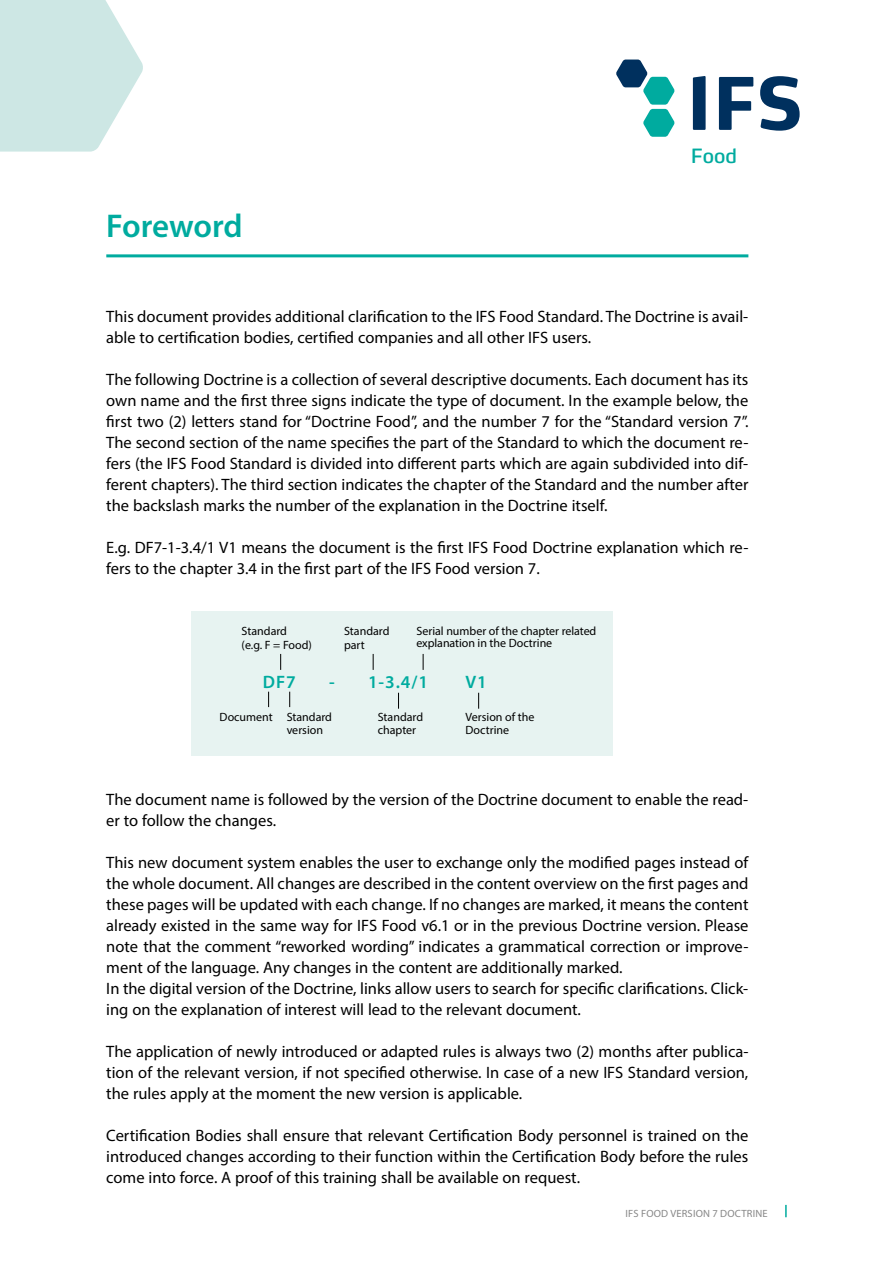
<style>
.page{position:relative;width:893px;height:1263px;background:#fff}
.page>*{position:absolute;margin:0;border:0;box-sizing:border-box;transform-origin:0 0}
.t1{font:600 33px "Myriad Pro";letter-spacing:-.01em;color:#00ab9f}
.t2{font:19.5px "Max OT";color:#00ab9f}
.t3{font:600 18px "Myriad Pro";color:#00ab9f}
.t4{font:16.5px/21px "Myriad Pro";color:#000}
.t5{font:12px/13.5px "Myriad Pro";color:#000}
.t6{font:10.5px "Myriad Pro";letter-spacing:.02em;color:#878787}
</style>
<div class="page">
<svg style="left:0;top:0;width:143px;height:152px;background:#d4eae7"></svg>
<svg style="left:785px;top:1205px;width:2px;height:12px"></svg>
<svg style="left:693px;top:76px;width:107px;height:55px"></svg>
<svg style="left:616px;top:60px;width:59px;height:77px"></svg>
<hr style="left:106px;top:254px;width:642px;height:3px;background:#00ab9f">
<div style="left:191px;top:611px;width:422px;height:145px;background:#e7f3f1"></div>
<svg style="left:268px;top:692px;width:1px;height:15px"></svg>
<svg style="left:289px;top:692px;width:1px;height:15px"></svg>
<svg style="left:280px;top:654px;width:1px;height:16px"></svg>
<svg style="left:373px;top:654px;width:1px;height:16px"></svg>
<svg style="left:398px;top:693px;width:1px;height:16px"></svg>
<svg style="left:423px;top:654px;width:1px;height:16px"></svg>
<svg style="left:478px;top:693px;width:1px;height:16px"></svg>
<h1 class="t1" style="left:106px;top:205px;width:138px">Foreword</h1>
<p class="t2" style="left:691px;top:144px;width:48px">Food</p>
<p class="t4" style="left:106px;top:306px;width:644px">This document provides additional clarification to the IFS Food Standard. The Doctrine is avail&shy;able to certification bodies, certified companies and all other IFS users.</p>
<p class="t4" style="left:106px;top:369px;width:644px;text-align:justify">The following Doctrine is a collection of several descriptive documents. Each document has its own name and the first three signs indicate the type of document. In the example below, the first two (2) letters stand for “Doctrine Food”, and the number 7 for the “Standard version 7”.<br>The second section of the name specifies the part of the Standard to which the document re&shy;fers (the IFS Food Standard is divided into different parts which are again subdivided into dif&shy;ferent chapters). The third section indicates the chapter of the Standard and the number after the backslash marks the number of the explanation in the Doctrine itself.</p>
<p class="t4" style="left:106px;top:537px;width:644px">E.g. DF7-1-3.4/1 V1 means the document is the first IFS Food Doctrine explanation which re&shy;fers to the chapter 3.4 in the first part of the IFS Food version 7.</p>
<p class="t5" style="left:242px;top:624px;width:72px">Standard<br>(e.g. F = Food)</p>
<p class="t5" style="left:344px;top:624px;width:47px">Standard part</p>
<p class="t5" style="left:416px;top:625px;width:182px;line-height:12px">Serial number of the chapter related explanation in the Doctrine</p>
<p class="t3" style="left:263px;top:670px;width:34px">DF7</p>
<p class="t3" style="left:329px;top:670px;width:100px">- 1-3.4/1</p>
<p class="t3" style="left:465px;top:670px;width:23px">V1</p>
<p class="t5" style="left:220px;top:710px;width:55px">Document</p>
<p class="t5" style="left:466px;top:710px;width:70px">Version of the<br>Doctrine</p>
<p class="t5" style="left:287px;top:710px;width:47px">Standard version</p>
<p class="t5" style="left:378px;top:710px;width:47px">Standard chapter</p>
<p class="t4" style="left:106px;top:789px;width:643px">The document name is followed by the version of the Doctrine document to enable the read&shy;er to follow the changes.</p>
<p class="t4" style="left:106px;top:852px;width:644px">This new document system enables the user to exchange only the modified pages instead of the whole document. All changes are described in the content overview on the first pages and these pages will be updated with each change. If no changes are marked, it means the content already existed in the same way for IFS Food v6.1 or in the previous Doctrine version. Please note that the comment “reworked wording” indicates a grammatical correction or improve&shy;ment of the language. Any changes in the content are additionally marked.<br>In the digital version of the Doctrine, links allow users to search for specific clarifications. Click&shy;ing on the explanation of interest will lead to the relevant document.</p>
<p class="t4" style="left:106px;top:1041px;width:644px;text-align:justify">The application of newly introduced or adapted rules is always two (2) months after publica&shy;tion of the relevant version, if not specified otherwise. In case of a new IFS Standard version, the rules apply at the moment the new version is applicable.</p>
<p class="t4" style="left:106px;top:1125px;width:644px;text-align:justify">Certification Bodies shall ensure that relevant Certification Body personnel is trained on the introduced changes according to their function within the Certification Body before the rules come into force. A proof of this training shall be available on request.</p>
<p class="t6" style="left:625px;top:1207px;width:144px">IFS FOOD VERSION 7 DOCTRINE</p>
</div>
